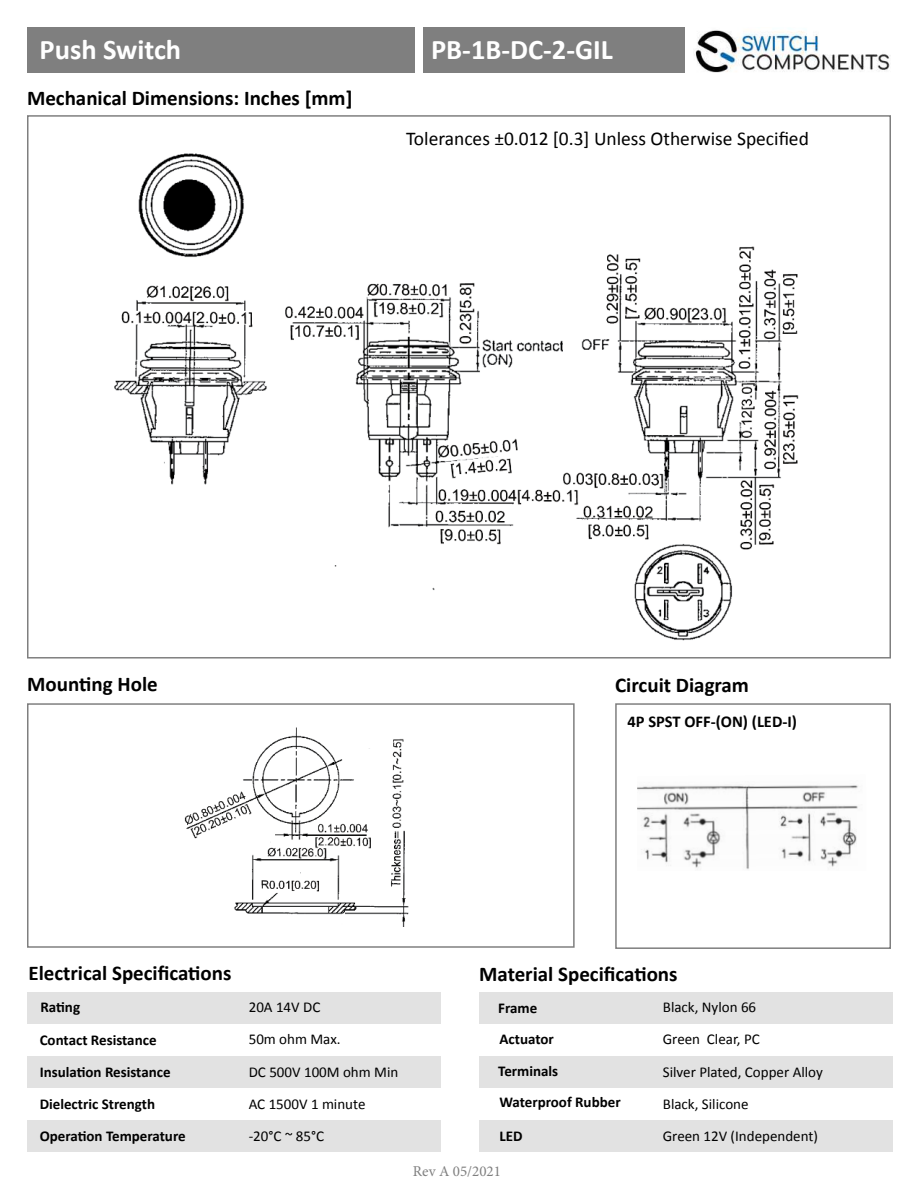
<style>
.page{position:relative;width:918px;height:1188px;background:#fff}
.page>*{position:absolute;margin:0;border:0;box-sizing:border-box;transform-origin:0 0}
.t1{font:700 28.5px "Calibri";color:#fff}
.t2{font:700 21px "Calibri";color:#000}
.t3{font:19.5px "Calibri";color:#000}
.t4{font:700 16.5px "Calibri";color:#000}
.t5{font:15px/32px "Calibri";color:#000}
.t6{font:700 15px/32px "Calibri";color:#000}
.t7{font:15px "Minion Pro";color:#7f7f7f}
</style>
<div class="page">
<img style="left:695px;top:30px;width:196px;height:43px">
<div style="left:27px;top:703px;width:548px;height:245px;border:2px solid #7f7f7f"></div>
<div style="left:615px;top:703px;width:276px;height:246px;border:2px solid #7f7f7f"></div>
<div style="left:27px;top:27px;width:388px;height:46px;background:#7f7f7f"></div>
<div style="left:423px;top:27px;width:262px;height:46px;background:#7f7f7f"></div>
<div style="left:27px;top:992px;width:414px;height:31px;background:#e2e2e2"></div>
<div style="left:479px;top:992px;width:414px;height:31px;background:#e2e2e2"></div>
<div style="left:27px;top:1056px;width:414px;height:32px;background:#e2e2e2"></div>
<div style="left:479px;top:1056px;width:414px;height:32px;background:#e2e2e2"></div>
<div style="left:27px;top:1120px;width:414px;height:32px;background:#e2e2e2"></div>
<div style="left:479px;top:1120px;width:414px;height:32px;background:#e2e2e2"></div>
<img style="left:184px;top:727px;width:225px;height:200px">
<img style="left:637px;top:785px;width:221px;height:85px">
<img style="left:114px;top:153px;width:685px;height:488px">
<h1 class="t1" style="left:40px;top:39px;width:143px">Push Switch</h1>
<h1 class="t1" style="left:431px;top:39px;width:183px">PB-1B-DC-2-GIL</h1>
<h2 class="t2" style="left:27px;top:91px;width:327px">Mechanical Dimensions: Inches [mm]</h2>
<h3 class="t3" style="left:406px;top:126px;width:404px">Tolerances ±0.012 [0.3] Unless Otherwise Speci昀椀ed</h3>
<h2 class="t2" style="left:27px;top:669px;width:132px">Moun琀椀ng Hole</h2>
<h2 class="t2" style="left:615px;top:671px;width:135px">Circuit Diagram</h2>
<p class="t4" style="left:627px;top:710px;width:171px">4P SPST OFF-(ON) (LED-I)</p>
<h2 class="t2" style="left:28px;top:958px;width:205px">Electrical Speci昀椀ca琀椀ons</h2>
<h2 class="t2" style="left:479px;top:959px;width:200px">Material Speci昀椀ca琀椀ons</h2>
<p class="t6" style="left:40px;top:991px;width:41px">Ra琀椀ng</p>
<p class="t6" style="left:40px;top:1025px;width:148px">Contact Resistance<br>Insula琀椀on Resistance<br>Dielectric Strength<br>Opera琀椀on Temperature</p>
<p class="t5" style="left:249px;top:992px;width:73px">20A 14V DC</p>
<p class="t6" style="left:498px;top:993px;width:41px">Frame</p>
<p class="t5" style="left:663px;top:992px;width:95px">Black, Nylon 66</p>
<p class="t5" style="left:249px;top:1024px;width:93px">50m ohm Max.</p>
<p class="t6" style="left:499px;top:1024px;width:56px">Actuator</p>
<p class="t5" style="left:663px;top:1024px;width:99px">Green Clear, PC</p>
<p class="t5" style="left:249px;top:1058px;width:151px">DC 500V 100M ohm Min<br>AC 1500V 1 minute -20°C ~ 85°C</p>
<p class="t6" style="left:498px;top:1055px;width:62px">Terminals</p>
<p class="t6" style="left:499px;top:1087px;width:123px">Waterproof Rubber</p>
<p class="t6" style="left:499px;top:1121px;width:25px">LED</p>
<p class="t5" style="left:663px;top:1057px;width:162px">Silver Plated, Copper Alloy<br>Black, Silicone<br>Green 12V (Independent)</p>
<p class="t7" style="left:413px;top:1162px;width:90px">Rev A 05/2021</p>
</div>
